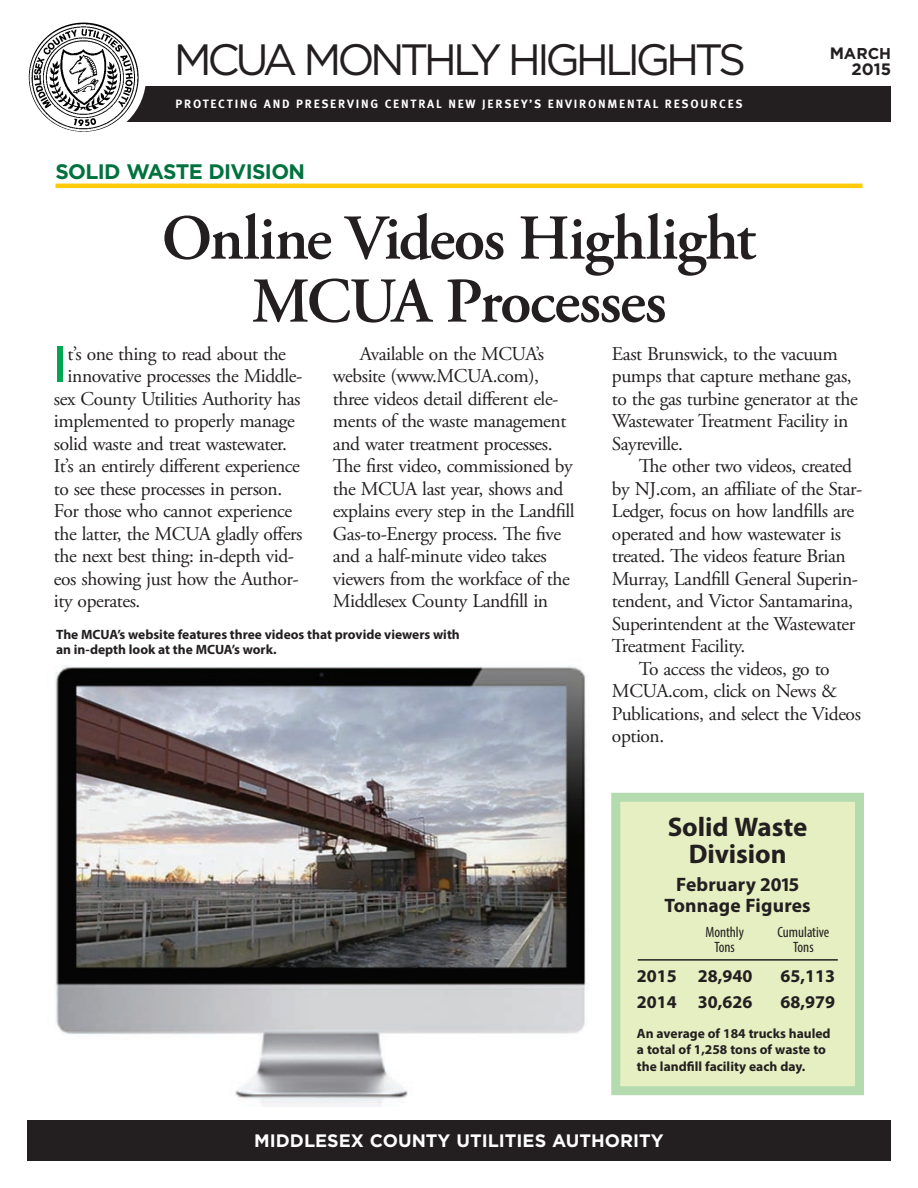
<style>
.page{position:relative;width:918px;height:1188px;background:#fff}
.page>*{position:absolute;margin:0;border:0;box-sizing:border-box;transform-origin:0 0}
.t1{font:600 63.75px/63px "Adobe Garamond Pro";letter-spacing:-.025em;color:#231f20;text-align:center}
.t2{font:600 condensed 52.95px "Myriad Pro";color:#00a54f}
.t3{font:43.8px "Gotham";letter-spacing:-.1em;color:#231f20}
.t4{font:700 27px/27px "Myriad Pro";letter-spacing:-.005em;color:#231f20;text-align:center}
.t5{font:700 21px "Gotham";letter-spacing:-.03em;color:#00723e}
.t6{font:19.5px/22.5px "Adobe Garamond Pro";letter-spacing:-.025em;color:#231f20}
.t7{font:700 19.5px/21px "Myriad Pro";letter-spacing:.01em;color:#231f20;text-align:center}
.t8{font:700 18px "Gotham";color:#fff}
.t9{font:700 18px "Myriad Pro";color:#231f20}
.t10{font:700 16.5px "Gotham";color:#231f20}
.t11{font:15.6px "Gotham Bold SC950";color:#231f20}
.t12{font:condensed 15px "Myriad Pro";color:#231f20}
.t13{font:700 13.5px/16.5px "Myriad Pro";color:#231f20}
.t14{font:700 12px "Meta Pro";letter-spacing:.15em;color:#fff}
.s1{font-size:16.5px}
</style>
<div class="page">
<hr style="left:55px;top:184px;width:807px;height:4px;background:#feca0a">
<div style="left:63px;top:86px;width:828px;height:35px;background:#231f20"></div>
<div style="left:23px;top:15px;width:123px;height:124px;background:#fff;border-radius:50%"></div>
<img style="left:29px;top:23px;width:110px;height:109px">
<div style="left:27px;top:1120px;width:864px;height:41px;background:#231f20"></div>
<div style="left:616px;top:797px;width:244px;height:294px;background:#e6efc1"></div>
<div style="left:611px;top:793px;width:253px;height:302px;border:9px solid #b4dbae"></div>
<hr style="left:638px;top:959px;width:200px;height:2px;background:#231f20">
<img style="left:55px;top:665px;width:534px;height:441px">
<h3 class="t3" style="left:174px;top:35px;width:574px">MCUA MONTHLY HIGHLIGHTS</h3>
<p class="t11" style="left:830px;top:44px;width:63px"><span class="s1">M</span>ARCH</p>
<p class="t10" style="left:852px;top:60px;width:41px">2015</p>
<p class="t14" style="left:175px;top:97px;width:569px">PROTECTING AND PRESERVING CENTRAL NEW JERSEY’S ENVIRONMENTAL RESOURCES</p>
<p class="t5" style="left:55px;top:159px;width:251px">SOLID WASTE DIVISION</p>
<h1 class="t1" style="left:162px;top:208px;width:596px">Online Videos Highlight<br>MCUA Processes</h1>
<h2 class="t2" style="left:54px;top:336px;width:13px">I</h2>
<p class="t6" style="left:68px;top:343px;width:220px">t’s one thing to read about the</p>
<p class="t6" style="left:333px;top:343px;width:243px;text-indent:27px">Available on the MCUA’s website (www.MCUA.com), three videos detail different ele&shy;ments of the waste management and water treatment processes.<br>The first video, commissioned by the MCUA last year, shows and explains every step in the Landfill<br>Gas-to-Energy process. The five and a half-minute video takes viewers from the workface of the<br>Middlesex County Landfill in</p>
<p class="t6" style="left:612px;top:343px;width:247px">East Brunswick, to the vacuum pumps that capture methane gas, to the gas turbine generator at the<br>Wastewater Treatment Facility in<br>Sayreville.</p>
<p class="t6" style="left:68px;top:366px;width:236px">innovative processes the Middle-</p>
<p class="t6" style="left:54px;top:388px;width:248px">sex County Utilities Authority has</p>
<p class="t6" style="left:54px;top:411px;width:242px">implemented to properly manage</p>
<p class="t6" style="left:54px;top:433px;width:235px">solid waste and treat wastewater.</p>
<p class="t6" style="left:54px;top:456px;width:248px">It’s an entirely different experience</p>
<p class="t6" style="left:54px;top:478px;width:230px">to see these processes in person.</p>
<p class="t6" style="left:54px;top:501px;width:240px">For those who cannot experience</p>
<p class="t6" style="left:54px;top:523px;width:250px">the latter, the MCUA gladly offers</p>
<p class="t6" style="left:54px;top:546px;width:242px">the next best thing: in-depth vid-</p>
<p class="t6" style="left:54px;top:568px;width:246px">eos showing just how the Author-</p>
<p class="t6" style="left:54px;top:591px;width:88px">ity operates.</p>
<p class="t6" style="left:639px;top:456px;width:215px">The other two videos, created</p>
<p class="t6" style="left:612px;top:478px;width:252px">by NJ.com, an affiliate of the Star-</p>
<p class="t6" style="left:612px;top:501px;width:244px">Ledger, focus on how landfills are</p>
<p class="t6" style="left:612px;top:523px;width:231px">operated and how wastewater is</p>
<p class="t6" style="left:612px;top:546px;width:235px">treated. The videos feature Brian</p>
<p class="t6" style="left:612px;top:568px;width:248px">Murray, Landfill General Superin-</p>
<p class="t6" style="left:612px;top:591px;width:243px">tendent, and Victor Santamarina,</p>
<p class="t6" style="left:612px;top:613px;width:245px">Superintendent at the Wastewater</p>
<p class="t6" style="left:612px;top:636px;width:135px">Treatment Facility.</p>
<p class="t6" style="left:639px;top:658px;width:192px">To access the videos, go to</p>
<p class="t6" style="left:612px;top:681px;width:227px">MCUA.com, click on News &amp;</p>
<p class="t6" style="left:612px;top:703px;width:251px">Publications, and select the Videos</p>
<p class="t6" style="left:612px;top:726px;width:54px">option.</p>
<p class="t13" style="left:56px;top:626px;width:405px;line-height:15px">The MCUA’s website features three videos that provide viewers with an in-depth look at the MCUA’s work.</p>
<h3 class="t4" style="left:668px;top:813px;width:141px">Solid Waste<br>Division</h3>
<p class="t7" style="left:664px;top:873px;width:148px">February 2015<br>Tonnage Figures</p>
<p class="t12" style="left:705px;top:923px;width:40px">Monthly</p>
<p class="t12" style="left:778px;top:923px;width:53px">Cumulative</p>
<p class="t12" style="left:714px;top:938px;width:22px">Tons</p>
<p class="t12" style="left:793px;top:938px;width:22px">Tons</p>
<p class="t9" style="left:637px;top:964px;width:117px">2015 28,940</p>
<p class="t9" style="left:780px;top:964px;width:56px">65,113</p>
<p class="t9" style="left:637px;top:990px;width:117px">2014 30,626</p>
<p class="t9" style="left:780px;top:990px;width:56px">68,979</p>
<p class="t13" style="left:637px;top:1025px;width:195px">An average of 184 trucks hauled a total of 1,258 tons of waste to the landfill facility each day.</p>
<p class="t8" style="left:254px;top:1130px;width:411px">MIDDLESEX COUNTY UTILITIES AUTHORITY</p>
</div>
